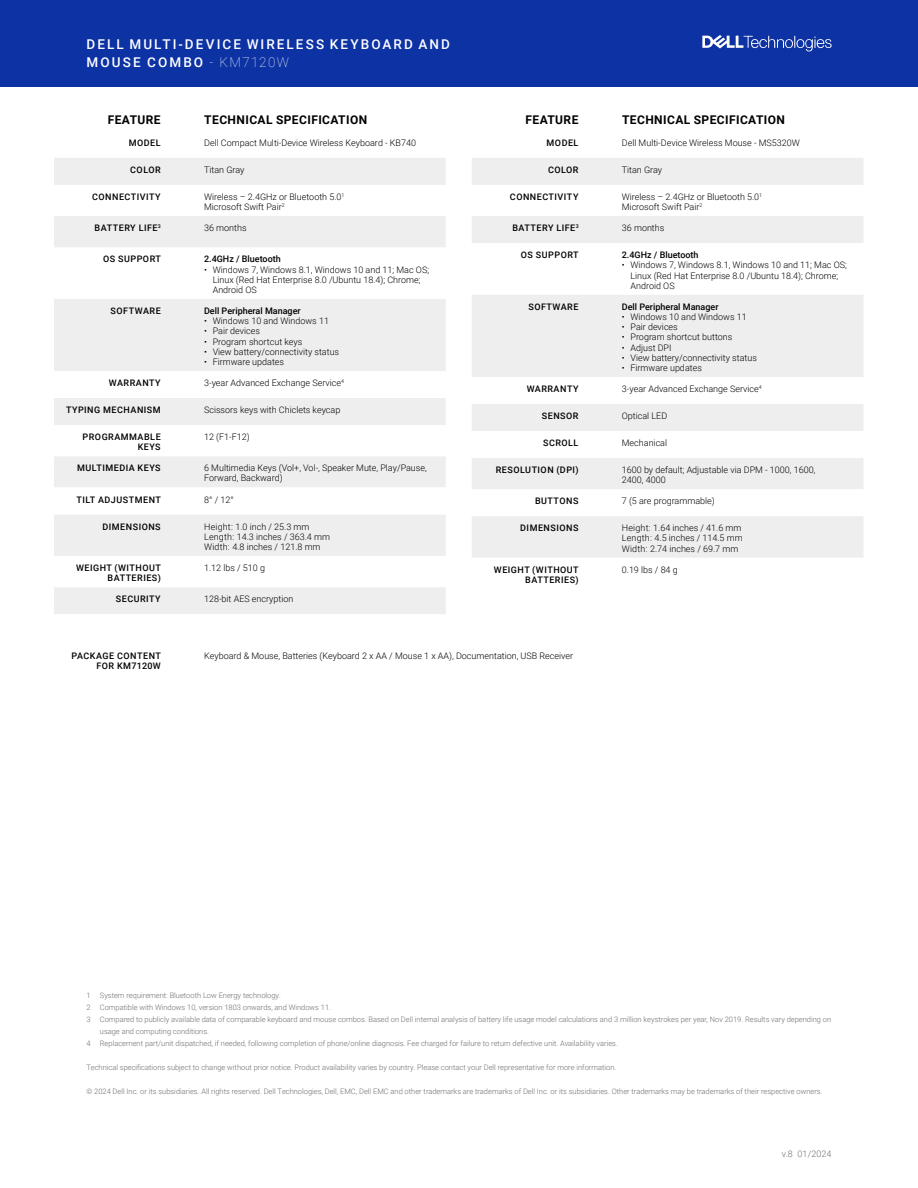
<style>
.page{position:relative;width:918px;height:1188px;background:#fff}
.page>*{position:absolute;margin:0;border:0;box-sizing:border-box;transform-origin:0 0}
.t1{font:500 13.5px/18px "Roboto";letter-spacing:.155em;color:#fff}
.t2{font:700 12px "Roboto";letter-spacing:.035em;color:#000}
.t3{font:300 9px/10.2px "Roboto";color:#000}
.t4{font:500 9px/10.2px "Roboto";letter-spacing:.055em;color:#000;text-align:right}
.t5{font:500 9px "Roboto";color:#000}
.t6{font:300 9px "Roboto";letter-spacing:.01em;color:#6e6e6e}
.t7{font:300 7.5px "Roboto";color:#6e6e6e}
.s1{font-weight:100}
</style>
<div class="page">
<svg style="left:54px;top:158px;width:392px;height:456px;fill:#eee"></svg>
<svg style="left:54px;top:371px;width:392px;height:216px"></svg>
<svg style="left:472px;top:158px;width:391px;height:331px;fill:#eee"></svg>
<svg style="left:472px;top:377px;width:391px;height:81px"></svg>
<div style="left:472px;top:516px;width:391px;height:42px;background:#eee"></div>
<div style="left:0;top:0;width:918px;height:86px;background:#0c32a4"></div>
<svg style="left:702px;top:35px;width:130px;height:16px"></svg>
<h1 class="t1" style="left:87px;top:35px;width:365px">DELL MULTI-DEVICE WIRELESS KEYBOARD AND<br>MOUSE COMBO <span class="s1">- KM7120W</span></h1>
<h2 class="t2" style="left:108px;top:112px;width:54px">FEATURE</h2>
<h2 class="t2" style="left:204px;top:112px;width:164px">TECHNICAL SPECIFICATION</h2>
<p class="t4" style="left:129px;top:137px;width:33px">MODEL</p>
<p class="t3" style="left:204px;top:137px;width:213px">Dell Compact Multi-Device Wireless Keyboard - KB740</p>
<p class="t4" style="left:130px;top:164px;width:32px">COLOR</p>
<p class="t3" style="left:204px;top:164px;width:42px">Titan Gray</p>
<p class="t4" style="left:92px;top:191px;width:70px">CONNECTIVITY</p>
<p class="t3" style="left:204px;top:191px;width:142px">Wireless – 2.4GHz or Bluetooth 5.0<sup>1<br></sup>Microsoft Swift Pair<sup>2</sup></p>
<p class="t4" style="left:95px;top:223px;width:68px">BATTERY LIFE<sup>3</sup></p>
<p class="t3" style="left:204px;top:223px;width:44px">36 months</p>
<p class="t4" style="left:103px;top:254px;width:59px">OS SUPPORT</p>
<p class="t5" style="left:204px;top:253px;width:78px">2.4GHz / Bluetooth</p>
<p class="t3" style="left:213px;top:264px;width:218px;text-indent:-9px">• Windows 7, Windows 8.1, Windows 10 and 11; Mac OS;<br>Linux (Red Hat Enterprise 8.0 /Ubuntu 18.4); Chrome;<br>Android OS</p>
<p class="t4" style="left:111px;top:305px;width:52px">SOFTWARE</p>
<p class="t5" style="left:204px;top:305px;width:98px">Dell Peripheral Manager</p>
<p class="t3" style="left:204px;top:316px;width:126px">• Windows 10 and Windows 11</p>
<p class="t3" style="left:204px;top:326px;width:57px">• Pair devices</p>
<p class="t3" style="left:204px;top:336px;width:100px">• Program shortcut keys</p>
<p class="t3" style="left:204px;top:346px;width:137px">• View battery/connectivity status</p>
<p class="t3" style="left:204px;top:356px;width:82px">• Firmware updates</p>
<p class="t4" style="left:109px;top:377px;width:53px">WARRANTY</p>
<p class="t3" style="left:204px;top:377px;width:141px">3-year Advanced Exchange Service<sup>4</sup></p>
<p class="t4" style="left:66px;top:404px;width:96px">TYPING MECHANISM</p>
<p class="t3" style="left:204px;top:404px;width:138px">Scissors keys with Chiclets keycap</p>
<p class="t4" style="left:83px;top:431px;width:80px">PROGRAMMABLE<br>KEYS</p>
<p class="t3" style="left:204px;top:431px;width:47px">12 (F1-F12)</p>
<p class="t4" style="left:77px;top:463px;width:85px">MULTIMEDIA KEYS</p>
<p class="t3" style="left:204px;top:463px;width:224px">6 Multimedia Keys (Vol+, Vol-, Speaker Mute, Play/Pause,<br>Forward, Backward)</p>
<p class="t4" style="left:77px;top:494px;width:86px">TILT ADJUSTMENT</p>
<p class="t3" style="left:204px;top:494px;width:31px">8° / 12°</p>
<p class="t4" style="left:103px;top:521px;width:60px">DIMENSIONS</p>
<p class="t3" style="left:204px;top:521px;width:127px">Height: 1.0 inch / 25.3 mm<br>Length: 14.3 inches / 363.4 mm<br>Width: 4.8 inches / 121.8 mm</p>
<p class="t4" style="left:76px;top:562px;width:86px">WEIGHT (WITHOUT<br>BATTERIES)</p>
<p class="t3" style="left:204px;top:562px;width:62px">1.12 lbs / 510 g</p>
<p class="t4" style="left:116px;top:594px;width:46px">SECURITY</p>
<p class="t3" style="left:204px;top:594px;width:91px">128-bit AES encryption</p>
<h2 class="t2" style="left:526px;top:112px;width:54px">FEATURE</h2>
<h2 class="t2" style="left:622px;top:112px;width:164px">TECHNICAL SPECIFICATION</h2>
<p class="t4" style="left:547px;top:137px;width:33px">MODEL</p>
<p class="t3" style="left:622px;top:137px;width:180px">Dell Multi-Device Wireless Mouse - MS5320W</p>
<p class="t4" style="left:548px;top:164px;width:32px">COLOR</p>
<p class="t3" style="left:622px;top:164px;width:42px">Titan Gray</p>
<p class="t4" style="left:510px;top:191px;width:70px">CONNECTIVITY</p>
<p class="t3" style="left:622px;top:191px;width:142px">Wireless – 2.4GHz or Bluetooth 5.0<sup>1<br></sup>Microsoft Swift Pair<sup>2</sup></p>
<p class="t4" style="left:512px;top:223px;width:68px">BATTERY LIFE<sup>3</sup></p>
<p class="t3" style="left:622px;top:223px;width:44px">36 months</p>
<p class="t4" style="left:521px;top:250px;width:59px">OS SUPPORT</p>
<p class="t5" style="left:622px;top:249px;width:78px">2.4GHz / Bluetooth</p>
<p class="t3" style="left:631px;top:260px;width:218px;text-indent:-9px">• Windows 7, Windows 8.1, Windows 10 and 11; Mac OS;<br>Linux (Red Hat Enterprise 8.0 /Ubuntu 18.4); Chrome;<br>Android OS</p>
<p class="t4" style="left:528px;top:301px;width:52px">SOFTWARE</p>
<p class="t5" style="left:622px;top:300px;width:98px">Dell Peripheral Manager</p>
<p class="t3" style="left:622px;top:311px;width:126px">• Windows 10 and Windows 11</p>
<p class="t3" style="left:622px;top:322px;width:57px">• Pair devices</p>
<p class="t3" style="left:622px;top:332px;width:112px">• Program shortcut buttons</p>
<p class="t3" style="left:622px;top:342px;width:51px">• Adjust DPI</p>
<p class="t3" style="left:622px;top:352px;width:137px">• View battery/connectivity status</p>
<p class="t3" style="left:622px;top:362px;width:82px">• Firmware updates</p>
<p class="t4" style="left:527px;top:383px;width:53px">WARRANTY</p>
<p class="t3" style="left:622px;top:383px;width:141px">3-year Advanced Exchange Service<sup>4</sup></p>
<p class="t4" style="left:542px;top:410px;width:38px">SENSOR</p>
<p class="t3" style="left:622px;top:410px;width:47px">Optical LED</p>
<p class="t4" style="left:543px;top:437px;width:37px">SCROLL</p>
<p class="t3" style="left:622px;top:437px;width:47px">Mechanical</p>
<p class="t4" style="left:496px;top:464px;width:84px">RESOLUTION (DPI)</p>
<p class="t3" style="left:622px;top:464px;width:195px">1600 by default; Adjustable via DPM - 1000, 1600,<br>2400, 4000</p>
<p class="t4" style="left:535px;top:496px;width:45px">BUTTONS</p>
<p class="t3" style="left:622px;top:496px;width:94px">7 (5 are programmable)</p>
<p class="t4" style="left:520px;top:523px;width:60px">DIMENSIONS</p>
<p class="t3" style="left:622px;top:523px;width:122px">Height: 1.64 inches / 41.6 mm<br>Length: 4.5 inches / 114.5 mm<br>Width: 2.74 inches / 69.7 mm</p>
<p class="t4" style="left:494px;top:564px;width:86px">WEIGHT (WITHOUT<br>BATTERIES)</p>
<p class="t3" style="left:622px;top:564px;width:57px">0.19 lbs / 84 g</p>
<p class="t4" style="left:72px;top:650px;width:91px">PACKAGE CONTENT<br>FOR KM7120W</p>
<p class="t3" style="left:204px;top:650px;width:371px">Keyboard &amp; Mouse, Batteries (Keyboard 2 x AA / Mouse 1 x AA), Documentation, USB Receiver</p>
<p class="t7" style="left:86px;top:990px;width:196px">1 System requirement: Bluetooth Low Energy technology.</p>
<p class="t7" style="left:86px;top:1002px;width:246px">2 Compatible with Windows 10, version 1803 onwards, and Windows 11.</p>
<p class="t7" style="left:86px;top:1014px;width:746px">3 Compared to publicly available data of comparable keyboard and mouse combos. Based on Dell internal analysis of battery life usage model calculations and 3 million keystrokes per year, Nov 2019. Results vary depending on</p>
<p class="t7" style="left:100px;top:1026px;width:111px">usage and computing conditions.</p>
<p class="t7" style="left:86px;top:1038px;width:533px">4 Replacement part/unit dispatched, if needed, following completion of phone/online diagnosis. Fee charged for failure to return defective unit. Availability varies.</p>
<p class="t7" style="left:86px;top:1062px;width:531px">Technical specifications subject to change without prior notice. Product availability varies by country. Please contact your Dell representative for more information.</p>
<p class="t7" style="left:86px;top:1086px;width:738px">© 2024 Dell Inc. or its subsidiaries. All rights reserved. Dell Technologies, Dell, EMC, Dell EMC and other trademarks are trademarks of Dell Inc. or its subsidiaries. Other trademarks may be trademarks of their respective owners.</p>
<p class="t6" style="left:782px;top:1147px;width:51px">v.8 01/2024</p>
</div>
